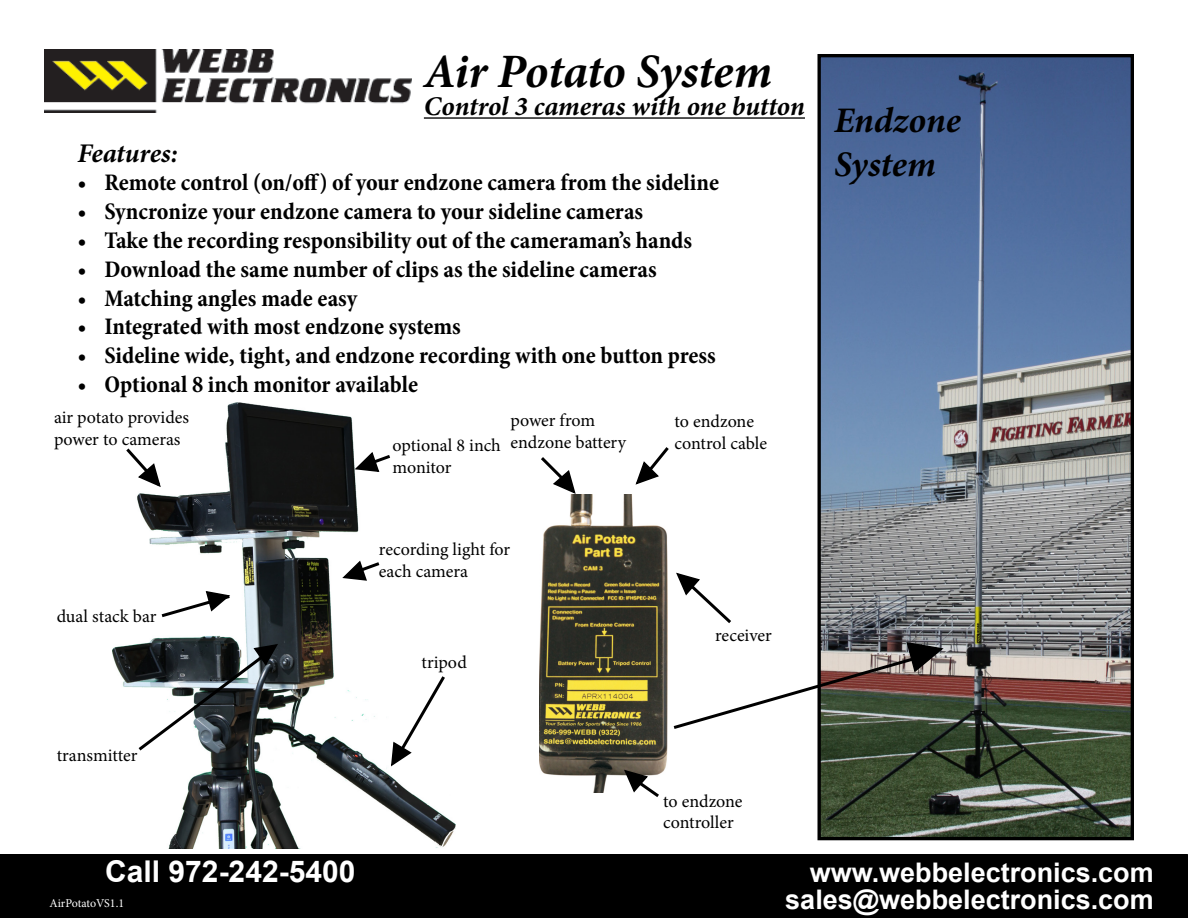
<style>
.page{position:relative;width:1188px;height:918px;background:#fff}
.page>*{position:absolute;margin:0;border:0;box-sizing:border-box;transform-origin:0 0}
.t1{font:italic 700 48px "Minion Pro";letter-spacing:-.005em;color:#000}
.t2{font:italic 700 36px "Minion Pro";letter-spacing:-.005em;color:#000}
.t3{font:700 30px "Arial";color:#fff}
.t4{font:700 27px "Arial";color:#fff}
.t5{font:italic 700 27px "Minion Pro";letter-spacing:-.005em;color:#000}
.t6{font:700 condensed 24px "Minion Pro";color:#000}
.t7{font:18px/21.6px "Minion Pro";letter-spacing:-.005em;color:#000}
.t8{font:12px "Minion Pro";letter-spacing:-.005em;color:#fff}
</style>
<div class="page">
<img style="left:821px;top:58px;width:309px;height:778px">
<div style="left:817px;top:54px;width:317px;height:786px;border:3px solid #000"></div>
<img style="left:539px;top:494px;width:128px;height:299px">
<img style="left:112px;top:403px;width:344px;height:446px">
<div style="left:0;top:854px;width:1188px;height:64px;background:#000"></div>
<hr style="left:424px;top:117px;width:381px;height:2px;background:#000">
<svg style="left:673px;top:641px;width:271px;height:90px"></svg>
<svg style="left:623px;top:769px;width:39px;height:28px"></svg>
<svg style="left:539px;top:457px;width:38px;height:38px"></svg>
<svg style="left:635px;top:447px;width:34px;height:38px"></svg>
<svg style="left:676px;top:572px;width:55px;height:52px"></svg>
<svg style="left:390px;top:673px;width:58px;height:94px"></svg>
<svg style="left:354px;top:451px;width:39px;height:22px"></svg>
<svg style="left:342px;top:559px;width:41px;height:23px"></svg>
<svg style="left:135px;top:643px;width:144px;height:111px"></svg>
<svg style="left:158px;top:590px;width:75px;height:29px"></svg>
<svg style="left:123px;top:445px;width:40px;height:44px"></svg>
<img style="left:44px;top:50px;width:368px;height:63px">
<h1 class="t1" style="left:424px;top:38px;width:350px">Air Potato System</h1>
<p class="t5" style="left:424px;top:87px;width:383px">Control 3 cameras with one button</p>
<h2 class="t2" style="left:834px;top:95px;width:128px">Endzone</h2>
<p class="t5" style="left:77px;top:134px;width:102px">Features:</p>
<h2 class="t2" style="left:834px;top:138px;width:103px">System</h2>
<p class="t6" style="left:77px;top:166px;width:643px">• Remote control (on/off) of your endzone camera from the sideline</p>
<p class="t6" style="left:77px;top:195px;width:567px">• Syncronize your endzone camera to your sideline cameras</p>
<p class="t6" style="left:77px;top:224px;width:616px">• Take the recording responsibility out of the cameraman’s hands</p>
<p class="t6" style="left:77px;top:253px;width:581px">• Download the same number of clips as the sideline cameras</p>
<p class="t6" style="left:77px;top:281px;width:282px">• Matching angles made easy</p>
<p class="t6" style="left:77px;top:310px;width:385px">• Integrated with most endzone systems</p>
<p class="t6" style="left:77px;top:339px;width:640px">• Sideline wide, tight, and endzone recording with one button press</p>
<p class="t6" style="left:77px;top:368px;width:342px">• Optional 8 inch monitor available</p>
<p class="t7" style="left:54px;top:407px;width:137px">air potato provides power to cameras</p>
<p class="t7" style="left:57px;top:605px;width:101px">dual stack bar</p>
<p class="t7" style="left:57px;top:745px;width:82px">transmitter</p>
<p class="t7" style="left:392px;top:435px;width:110px">optional 8 inch monitor</p>
<p class="t7" style="left:511px;top:410px;width:117px">power from endzone battery</p>
<p class="t7" style="left:675px;top:411px;width:94px">to endzone control cable</p>
<p class="t7" style="left:379px;top:539px;width:133px">recording light for each camera</p>
<p class="t7" style="left:421px;top:651px;width:47px">tripod</p>
<p class="t7" style="left:715px;top:624px;width:58px">receiver</p>
<p class="t7" style="left:663px;top:790px;width:81px">to endzone controller</p>
<p class="t3" style="left:105px;top:851px;width:252px">Call 972-242-5400</p>
<p class="t4" style="left:810px;top:854px;width:346px">www.webbelectronics.com</p>
<p class="t8" style="left:50px;top:895px;width:76px">AirPotatoVS1.1</p>
<p class="t4" style="left:785px;top:881px;width:370px">sales@webbelectronics.com</p>
</div>
